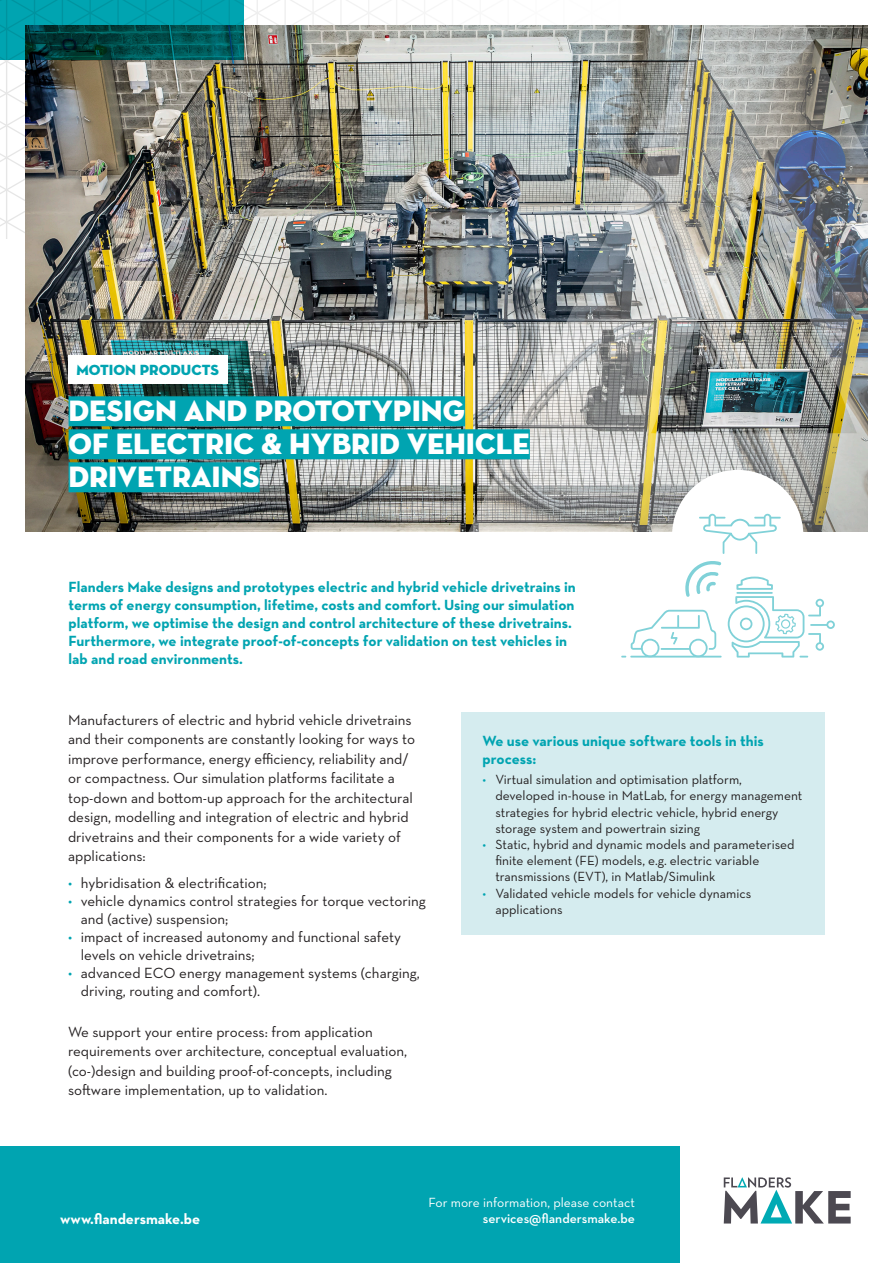
<style>
.page{position:relative;width:893px;height:1263px;background:#fff}
.page>*{position:absolute;margin:0;border:0;box-sizing:border-box;transform-origin:0 0}
.main_titel{font:30px "Neutraface Display Titling";color:#fff}
.bodytekst{font:15px/19.5px "Neutraface Text";color:#231f20}
.introtekst{font:700 15px/18px "Neutraface Text";color:#00a4b1}
.Kader_titel{font:700 15px/18px "Neutraface Text";color:#00a4b1}
.t1{font:700 15px "Neutraface Text";color:#fff}
.t2{font:15px "Neutraface Display Titling";color:#00a4b1}
.t3{font:13.5px/16.2px "Neutraface Text";color:#231f20}
.t4{font:13.5px "Neutraface Text";color:#fff}
.t5{font:600 13.5px "Neutraface Text";color:#fff}
.s1{color:#00a4b1}
</style>
<div class="page">
<svg style="left:724px;top:1177px;width:127px;height:46px"></svg>
<div style="left:0;top:1146px;width:679px;height:117px;background:#00a4b1"></div>
<svg style="left:0;top:0;width:461px;height:66px"></svg>
<hr style="left:257px;top:0;width:1px;height:238px;background:#cdcdcd">
<hr style="left:424px;top:0;width:1px;height:238px;background:#cdcdcd">
<hr style="left:312px;top:0;width:2px;height:238px;background:#cdcdcd">
<hr style="left:368px;top:0;width:1px;height:238px;background:#cdcdcd">
<hr style="left:6px;top:0;width:1px;height:238px;background:#cdcdcd">
<hr style="left:284px;top:0;width:2px;height:238px;background:#cdcdcd">
<hr style="left:452px;top:0;width:1px;height:238px;background:#cdcdcd">
<hr style="left:340px;top:0;width:2px;height:238px;background:#cdcdcd">
<hr style="left:396px;top:0;width:1px;height:238px;background:#cdcdcd">
<img style="left:26px;top:26px;width:435px;height:506px">
<svg style="left:0;top:0;width:244px;height:60px;background:#007379"></svg>
<img style="left:461px;top:25px;width:407px;height:507px">
<div style="left:68px;top:355px;width:159px;height:29px;background:#fff"></div>
<div style="left:69px;top:396px;width:396px;height:30px;background:#00a4b1"></div>
<div style="left:69px;top:429px;width:461px;height:30px;background:#00a4b1"></div>
<div style="left:69px;top:462px;width:191px;height:30px;background:#00a4b1"></div>
<div style="left:461px;top:713px;width:364px;height:222px;background:#d5ecef"></div>
<div style="left:672px;top:470px;width:131px;height:131px;background:#fff;border-radius:50%"></div>
<svg style="left:621px;top:514px;width:214px;height:143px"></svg>
<p class="t2" style="left:77px;top:361px;width:144px">MOTION PRODUCTS</p>
<p class="main_titel" style="left:69px;top:392px;width:398px">DESIGN AND PROTOTYPING</p>
<p class="main_titel" style="left:69px;top:425px;width:463px">OF ELECTRIC &amp; HYBRID VEHICLE</p>
<p class="main_titel" style="left:69px;top:458px;width:193px">DRIVETRAINS</p>
<p class="introtekst" style="left:69px;top:578px;width:509px">Flanders Make designs and prototypes electric and hybrid vehicle drivetrains in terms of energy consumption, lifetime, costs and comfort. Using our simulation platform, we optimise the design and control architecture of these drivetrains.<br>Furthermore, we integrate proof-of-concepts for validation on test vehicles in lab and road environments.</p>
<p class="bodytekst" style="left:68px;top:709px;width:349px">Manufacturers of electric and hybrid vehicle drivetrains and their components are constantly looking for ways to improve performance, energy efficiency, reliability and/ or compactness. Our simulation platforms facilitate a top-down and bottom-up approach for the architectural design, modelling and integration of electric and hybrid drivetrains and their components for a wide variety of applications:</p>
<p class="bodytekst" style="left:68px;top:872px;width:200px"><span class="s1">•</span> hybridisation &amp; electrification;</p>
<p class="bodytekst" style="left:81px;top:891px;width:346px;line-height:18px;text-indent:-13px"><span class="s1">•</span> vehicle dynamics control strategies for torque vectoring and (active) suspension;</p>
<p class="bodytekst" style="left:81px;top:927px;width:322px;line-height:18px;text-indent:-13px"><span class="s1">•</span> impact of increased autonomy and functional safety levels on vehicle drivetrains;</p>
<p class="bodytekst" style="left:81px;top:963px;width:341px;line-height:18px;text-indent:-13px"><span class="s1">•</span> advanced ECO energy management systems (charging, driving, routing and comfort).</p>
<p class="bodytekst" style="left:68px;top:1022px;width:341px">We support your entire process: from application requirements over architecture, conceptual evaluation, (co-)design and building proof-of-concepts, including software implementation, up to validation.</p>
<p class="Kader_titel" style="left:483px;top:731px;width:283px">We use various unique software tools in this process:</p>
<p class="t3" style="left:495px;top:771px;width:309px;text-indent:-13px"><span class="s1">•</span> Virtual simulation and optimisation platform, developed in-house in MatLab, for energy management strategies for hybrid electric vehicle, hybrid energy storage system and powertrain sizing</p>
<p class="t3" style="left:495px;top:836px;width:301px;text-indent:-13px"><span class="s1">•</span> Static, hybrid and dynamic models and parameterised finite element (FE) models, e.g. electric variable transmissions (EVT), in Matlab/Simulink</p>
<p class="t3" style="left:495px;top:885px;width:257px;text-indent:-13px"><span class="s1">•</span> Validated vehicle models for vehicle dynamics applications</p>
<p class="t1" style="left:60px;top:1209px;width:142px">www.flandersmake.be</p>
<p class="t4" style="left:428px;top:1194px;width:208px">For more information, please contact</p>
<p class="t5" style="left:483px;top:1210px;width:154px">services@flandersmake.be</p>
</div>
